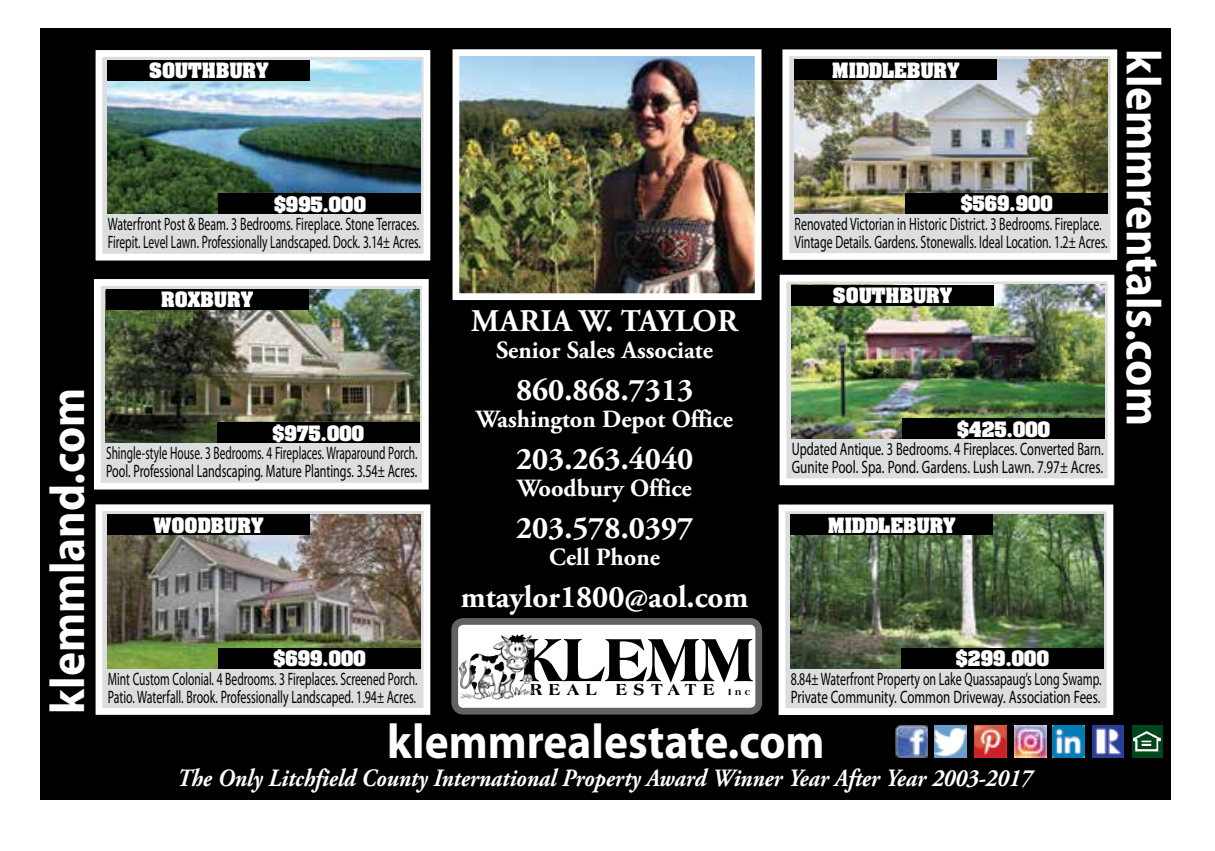
<style>
.page{position:relative;width:1215px;height:851px;background:#fff}
.page>*{position:absolute;margin:0;border:0;box-sizing:border-box;transform-origin:0 0}
.t1{font:800 64.58px "Americana BT";color:#000;scale:.95 1}
.t2{font:700 48.82px "Myriad Pro";color:#fff;scale:.93 1}
.t3{font:700 31.5px "Adobe Garamond Pro";color:#fff}
.t4{font:italic 700 24.75px "Adobe Garamond Pro";color:#fff;scale:.9 1}
.t5{font:700 24.75px "Adobe Garamond Pro";color:#fff}
.t6{font:18px/18px "Myriad Pro";color:#000;scale:.66 1}
.t7{font:18px/18px "Myriad Pro";color:#000;scale:.63 1}
.t8{font:18px/18px "Myriad Pro";color:#000;scale:.64 1}
.t9{font:700 18px "Aachen";color:#fff}
.t10{font:18px/18px "Myriad Pro";color:#000;scale:.69 1}
.t11{font:800 17.1px "Americana BT";letter-spacing:.4em;color:#000;scale:.95 1}
.s1{font-size:9.45px}
</style>
<div class="page">
<div style="left:40px;top:28px;width:1130px;height:771px;background:#000"></div>
<img style="left:461px;top:57px;width:293px;height:235px">
<div style="left:453px;top:49px;width:309px;height:251px;border:7px solid #fff"></div>
<div style="left:786px;top:54px;width:325px;height:203px;background:#dcddde"></div>
<div style="left:782px;top:49px;width:335px;height:211px;border:7px solid #fff"></div>
<img style="left:795px;top:60px;width:313px;height:153px">
<div style="left:794px;top:60px;width:203px;height:20px;background:#000"></div>
<div style="left:906px;top:193px;width:202px;height:20px;background:#000"></div>
<div style="left:99px;top:55px;width:325px;height:203px;background:#dcddde"></div>
<div style="left:96px;top:50px;width:334px;height:210px;border:7px solid #fff"></div>
<img style="left:108px;top:60px;width:313px;height:154px">
<div style="left:108px;top:60px;width:202px;height:20px;background:#000"></div>
<div style="left:219px;top:194px;width:202px;height:20px;background:#000"></div>
<div style="left:97px;top:284px;width:325px;height:202px;background:#dcddde"></div>
<div style="left:94px;top:279px;width:335px;height:210px;border:7px solid #fff"></div>
<img style="left:105px;top:289px;width:314px;height:154px">
<div style="left:106px;top:289px;width:202px;height:20px;background:#000"></div>
<div style="left:217px;top:422px;width:202px;height:21px;background:#000"></div>
<div style="left:783px;top:279px;width:325px;height:203px;background:#dcddde"></div>
<div style="left:780px;top:275px;width:334px;height:210px;border:7px solid #fff"></div>
<img style="left:792px;top:285px;width:313px;height:153px">
<div style="left:791px;top:285px;width:202px;height:20px;background:#000"></div>
<div style="left:902px;top:418px;width:203px;height:21px;background:#000"></div>
<div style="left:99px;top:509px;width:325px;height:203px;background:#dcddde"></div>
<div style="left:96px;top:504px;width:334px;height:210px;border:7px solid #fff"></div>
<img style="left:108px;top:514px;width:313px;height:154px">
<div style="left:107px;top:514px;width:202px;height:21px;background:#000"></div>
<div style="left:218px;top:648px;width:202px;height:20px;background:#000"></div>
<div style="left:782px;top:509px;width:325px;height:203px;background:#dcddde"></div>
<div style="left:779px;top:504px;width:334px;height:211px;border:7px solid #fff"></div>
<img style="left:791px;top:514px;width:313px;height:154px">
<div style="left:791px;top:514px;width:202px;height:21px;background:#000"></div>
<div style="left:455px;top:621px;width:304px;height:90px;background:#fff;border-radius:9px"></div>
<div style="left:451px;top:618px;width:311px;height:96px;border:7px solid #616264;border-radius:9px"></div>
<img style="left:459px;top:635px;width:75px;height:64px">
<svg style="left:470px;top:653px;width:45px;height:35px"></svg>
<svg style="left:509px;top:634px;width:16px;height:9px"></svg>
<div style="left:901px;top:648px;width:202px;height:20px;background:#000"></div>
<img style="left:896px;top:725px;width:32px;height:33px">
<img style="left:935px;top:725px;width:32px;height:33px">
<img style="left:1052px;top:725px;width:32px;height:32px">
<img style="left:974px;top:725px;width:32px;height:33px">
<img style="left:1092px;top:725px;width:31px;height:33px">
<img style="left:1014px;top:725px;width:32px;height:32px">
<div style="left:1132px;top:725px;width:30px;height:32px;background:#00461c"></div>
<img style="left:1134px;top:731px;width:27px;height:20px">
<h2 class="t2" style="left:36px;top:714px;width:352px;rotate:-90deg">klemmland.com</h2>
<p class="t9" style="left:149px;top:57px;width:121px">SOUTHBURY</p>
<p class="t9" style="left:832px;top:56px;width:129px">MIDDLEBURY</p>
<p class="t9" style="left:274px;top:190px;width:93px">$995.000</p>
<p class="t9" style="left:961px;top:190px;width:93px">$569.900</p>
<p class="t6" style="left:108px;top:215px;width:476px">Waterfront Post &amp; Beam. 3 Bedrooms. Fireplace. Stone Terraces.<br>Firepit. Level Lawn. Professionally Landscaped. Dock. 3.14± Acres.</p>
<p class="t6" style="left:795px;top:214px;width:476px">Renovated Victorian in Historic District. 3 Bedrooms. Fireplace.<br>Vintage Details. Gardens. Stonewalls. Ideal Location. 1.2± Acres.</p>
<p class="t9" style="left:161px;top:286px;width:93px">ROXBURY</p>
<p class="t9" style="left:273px;top:419px;width:93px">$975.000</p>
<p class="t7" style="left:106px;top:444px;width:496px">Shingle-style House. 3 Bedrooms. 4 Fireplaces. Wraparound Porch.<br>Pool. Professional Landscaping. Mature Plantings. 3.54± Acres.</p>
<p class="t9" style="left:154px;top:511px;width:111px">WOODBURY</p>
<h3 class="t3" style="left:471px;top:302px;width:268px">MARIA W. TAYLOR</h3>
<h3 class="t5" style="left:496px;top:335px;width:218px">Senior Sales Associate</h3>
<h3 class="t3" style="left:516px;top:371px;width:179px">860.868.7313</h3>
<h3 class="t5" style="left:476px;top:404px;width:259px">Washington Depot Office</h3>
<h3 class="t3" style="left:516px;top:440px;width:179px">203.263.4040</h3>
<h3 class="t5" style="left:518px;top:473px;width:176px">Woodbury Office</h3>
<h3 class="t3" style="left:516px;top:509px;width:179px">203.578.0397</h3>
<h3 class="t5" style="left:549px;top:542px;width:112px">Cell Phone</h3>
<h3 class="t3" style="left:461px;top:578px;width:289px">mtaylor1800@aol.com</h3>
<p class="t9" style="left:833px;top:282px;width:121px">SOUTHBURY</p>
<p class="t9" style="left:957px;top:415px;width:94px">$425.000</p>
<p class="t10" style="left:792px;top:440px;width:454px">Updated Antique. 3 Bedrooms. 4 Fireplaces. Converted Barn.<br>Gunite Pool. Spa. Pond. Gardens. Lush Lawn. 7.97± Acres.</p>
<p class="t9" style="left:828px;top:511px;width:129px">MIDDLEBURY</p>
<p class="t9" style="left:274px;top:645px;width:94px">$699.000</p>
<p class="t8" style="left:108px;top:669px;width:486px">Mint Custom Colonial. 4 Bedrooms. 3 Fireplaces. Screened Porch.<br>Patio. Waterfall. Brook. Professionally Landscaped. 1.94± Acres.</p>
<h1 class="t1" style="left:519px;top:621px;width:249px">KLEMM</h1>
<p class="t11" style="left:530px;top:679px;width:233px">REAL ESTATE <span class="s1">Inc</span></p>
<p class="t9" style="left:956px;top:644px;width:94px">$299.000</p>
<p class="t6" style="left:791px;top:669px;width:473px">8.84± Waterfront Property on Lake Quassapaug’s Long Swamp.<br>Private Community. Common Driveway. Association Fees.</p>
<h2 class="t2" style="left:387px;top:709px;width:472px">klemmrealestate.com</h2>
<h3 class="t4" style="left:177px;top:764px;width:952px">The Only Litchfield County International Property Award Winner Year After Year 2003-2017</h3>
<h2 class="t2" style="left:1175px;top:49px;width:406px;rotate:90deg">klemmrentals.com</h2>
</div>
